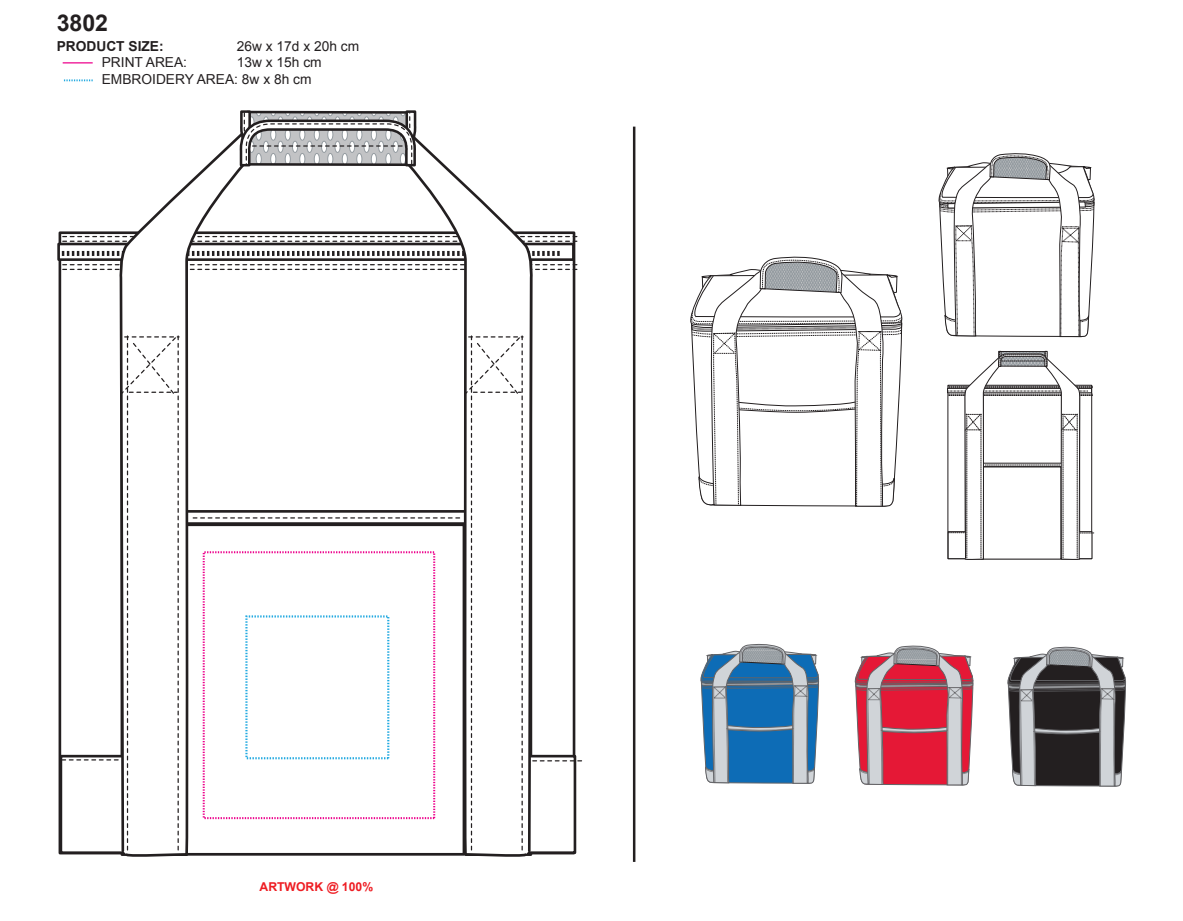
<style>
.page{position:relative;width:1183px;height:921px;background:#fff}
.page>*{position:absolute;margin:0;border:0;box-sizing:border-box;transform-origin:0 0}
.t1{font:700 23.12px "Arial";color:#231f20}
.t2{font:13.75px/16.5px "Arial";color:#231f20}
.t3{font:700 13.75px "Arial";color:#231f20}
.t4{font:700 12.19px "Arial";color:#ee1d23}
</style>
<div class="page">
<svg style="left:690px;top:256px;width:213px;height:251px"></svg>
<svg style="left:854px;top:645px;width:120px;height:141px;background:#cf6576"></svg>
<svg style="left:700px;top:643px;width:119px;height:141px;background:#5d90b8"></svg>
<svg style="left:1007px;top:646px;width:119px;height:141px;background:#69686a"></svg>
<div style="left:59px;top:231px;width:516px;height:623px;background:#fff;border:3px solid #231f20"></div>
<div style="left:57px;top:243px;width:517px;height:18px;background:#fff;border:3px solid #231f20"></div>
<svg style="left:62px;top:251px;width:498px;height:5px"></svg>
<svg style="left:63px;top:236px;width:513px;height:6px"></svg>
<svg style="left:63px;top:264px;width:513px;height:6px"></svg>
<svg style="left:60px;top:754px;width:58px;height:100px"></svg>
<div style="left:525px;top:754px;width:51px;height:100px;background:#fff;border:3px solid #231f20"></div>
<svg style="left:118px;top:137px;width:160px;height:720px"></svg>
<svg style="left:373px;top:140px;width:160px;height:717px"></svg>
<svg style="left:532px;top:760px;width:49px;height:1px"></svg>
<svg style="left:62px;top:336px;width:117px;height:515px"></svg>
<svg style="left:193px;top:336px;width:330px;height:515px"></svg>
<svg style="left:237px;top:110px;width:182px;height:58px"></svg>
<svg style="left:938px;top:153px;width:157px;height:407px"></svg>
<hr style="left:632px;top:127px;width:3px;height:735px;background:#231f20">
<hr style="left:63px;top:62px;width:30px;height:1px;background:#ed028c">
<svg style="left:63px;top:79px;width:30px;height:2px"></svg>
<div style="left:245px;top:615px;width:144px;height:144px;border:2px dashed #24aae1"></div>
<h1 class="t1" style="left:57px;top:8px;width:53px">3802</h1>
<p class="t3" style="left:57px;top:37px;width:108px">PRODUCT SIZE:</p>
<p class="t2" style="left:237px;top:38px;width:124px">26w x 17d x 20h cm</p>
<p class="t2" style="left:102px;top:54px;width:87px">PRINT AREA:</p>
<p class="t2" style="left:102px;top:54px;width:221px;text-indent:135px">13w x 15h cm<br>EMBROIDERY AREA: 8w x 8h cm</p>
<p class="t4" style="left:259px;top:879px;width:115px">ARTWORK @ 100%</p>
</div>
